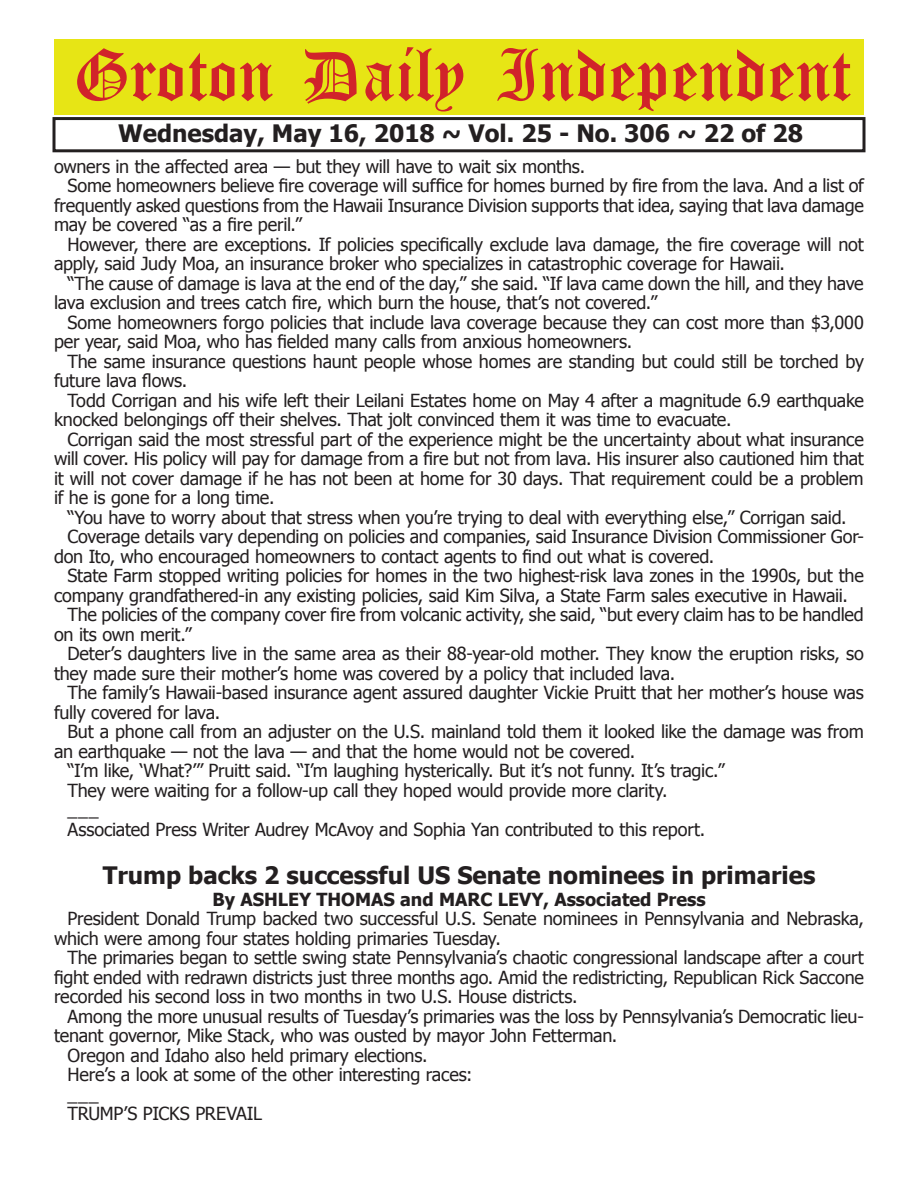
<style>
.page{position:relative;width:918px;height:1188px;background:#fff}
.page>*{position:absolute;margin:0;border:0;box-sizing:border-box;transform-origin:0 0}
.t1{font:54px "Old English Five";color:#d1232a}
.t2{font:700 24px "Tahoma";color:#231f20}
.t3{font:18px/19.5px "Tahoma";letter-spacing:-.015em;color:#231f20}
.t4{font:700 18px "Tahoma";color:#231f20}
</style>
<div class="page">
<div style="left:52px;top:117px;width:814px;height:35px;border:3px solid #231f20"></div>
<div style="left:54px;top:40px;width:810px;height:75px;background:#e7e515"></div>
<h1 class="t1" style="left:73px;top:50px;width:779px">Groton Daily Independent</h1>
<h2 class="t2" style="left:118px;top:116px;width:686px">Wednesday, May 16, 2018 ~ Vol. 25 - No. 306 ~ 22 of 28</h2>
<p class="t3" style="left:54px;top:156px;width:533px">owners in the affected area — but they will have to wait six months.</p>
<p class="t3" style="left:68px;top:175px;width:798px">Some homeowners believe fire coverage will suffice for homes burned by fire from the lava. And a list of</p>
<p class="t3" style="left:54px;top:195px;width:811px">frequently asked questions from the Hawaii Insurance Division supports that idea, saying that lava damage</p>
<p class="t3" style="left:54px;top:214px;width:249px">may be covered “as a fire peril.”</p>
<p class="t3" style="left:68px;top:234px;width:798px">However, there are exceptions. If policies specifically exclude lava damage, the fire coverage will not</p>
<p class="t3" style="left:54px;top:253px;width:733px">apply, said Judy Moa, an insurance broker who specializes in catastrophic coverage for Hawaii.</p>
<p class="t3" style="left:68px;top:273px;width:798px">“The cause of damage is lava at the end of the day,” she said. “If lava came down the hill, and they have</p>
<p class="t3" style="left:54px;top:292px;width:605px">lava exclusion and trees catch fire, which burn the house, that’s not covered.”</p>
<p class="t3" style="left:68px;top:312px;width:798px">Some homeowners forgo policies that include lava coverage because they can cost more than $3,000</p>
<p class="t3" style="left:54px;top:331px;width:580px">per year, said Moa, who has fielded many calls from anxious homeowners.</p>
<p class="t3" style="left:68px;top:351px;width:798px">The same insurance questions haunt people whose homes are standing but could still be torched by</p>
<p class="t3" style="left:54px;top:370px;width:135px">future lava flows.</p>
<p class="t3" style="left:68px;top:390px;width:798px">Todd Corrigan and his wife left their Leilani Estates home on May 4 after a magnitude 6.9 earthquake</p>
<p class="t3" style="left:54px;top:409px;width:679px">knocked belongings off their shelves. That jolt convinced them it was time to evacuate.</p>
<p class="t3" style="left:68px;top:429px;width:798px">Corrigan said the most stressful part of the experience might be the uncertainty about what insurance</p>
<p class="t3" style="left:54px;top:448px;width:811px">will cover. His policy will pay for damage from a fire but not from lava. His insurer also cautioned him that</p>
<p class="t3" style="left:54px;top:468px;width:811px">it will not cover damage if he has not been at home for 30 days. That requirement could be a problem</p>
<p class="t3" style="left:54px;top:487px;width:222px">if he is gone for a long time.</p>
<p class="t3" style="left:68px;top:507px;width:781px">“You have to worry about that stress when you’re trying to deal with everything else,” Corrigan said.</p>
<p class="t3" style="left:68px;top:526px;width:798px">Coverage details vary depending on policies and companies, said Insurance Division Commissioner Gor-</p>
<p class="t3" style="left:54px;top:546px;width:662px">don Ito, who encouraged homeowners to contact agents to find out what is covered.</p>
<p class="t3" style="left:68px;top:565px;width:798px">State Farm stopped writing policies for homes in the two highest-risk lava zones in the 1990s, but the</p>
<p class="t3" style="left:54px;top:585px;width:795px">company grandfathered-in any existing policies, said Kim Silva, a State Farm sales executive in Hawaii.</p>
<p class="t3" style="left:68px;top:604px;width:798px">The policies of the company cover fire from volcanic activity, she said, “but every claim has to be handled</p>
<p class="t3" style="left:54px;top:624px;width:139px">on its own merit.”</p>
<p class="t3" style="left:68px;top:643px;width:798px">Deter’s daughters live in the same area as their 88-year-old mother. They know the eruption risks, so</p>
<p class="t3" style="left:54px;top:663px;width:623px">they made sure their mother’s home was covered by a policy that included lava.</p>
<p class="t3" style="left:68px;top:682px;width:798px">The family’s Hawaii-based insurance agent assured daughter Vickie Pruitt that her mother’s house was</p>
<p class="t3" style="left:54px;top:702px;width:168px">fully covered for lava.</p>
<p class="t3" style="left:68px;top:721px;width:798px">But a phone call from an adjuster on the U.S. mainland told them it looked like the damage was from</p>
<p class="t3" style="left:54px;top:741px;width:583px">an earthquake — not the lava — and that the home would not be covered.</p>
<p class="t3" style="left:68px;top:760px;width:659px">“I’m like, ‘What?’” Pruitt said. “I’m laughing hysterically. But it’s not funny. It’s tragic.”</p>
<p class="t3" style="left:68px;top:780px;width:602px">They were waiting for a follow-up call they hoped would provide more clarity.</p>
<p class="t3" style="left:68px;top:799px;width:33px">___</p>
<p class="t3" style="left:68px;top:819px;width:639px">Associated Press Writer Audrey McAvoy and Sophia Yan contributed to this report.</p>
<h2 class="t2" style="left:103px;top:859px;width:714px">Trump backs 2 successful US Senate nominees in primaries</h2>
<p class="t4" style="left:212px;top:887px;width:495px">By ASHLEY THOMAS and MARC LEVY, Associated Press</p>
<p class="t3" style="left:54px;top:908px;width:811px;text-indent:14px">President Donald Trump backed two successful U.S. Senate nominees in Pennsylvania and Nebraska, which were among four states holding primaries Tuesday.</p>
<p class="t3" style="left:54px;top:947px;width:811px;text-align:justify;text-indent:14px">The primaries began to settle swing state Pennsylvania’s chaotic congressional landscape after a court fight ended with redrawn districts just three months ago. Amid the redistricting, Republican Rick Saccone recorded his second loss in two months in two U.S. House districts.</p>
<p class="t3" style="left:68px;top:1006px;width:798px">Among the more unusual results of Tuesday’s primaries was the loss by Pennsylvania’s Democratic lieu-</p>
<p class="t3" style="left:54px;top:1025px;width:565px">tenant governor, Mike Stack, who was ousted by mayor John Fetterman.</p>
<p class="t3" style="left:68px;top:1045px;width:362px">Oregon and Idaho also held primary elections.</p>
<p class="t3" style="left:68px;top:1064px;width:406px">Here’s a look at some of the other interesting races:</p>
<p class="t3" style="left:68px;top:1084px;width:33px">___</p>
<p class="t3" style="left:68px;top:1103px;width:196px">TRUMP’S PICKS PREVAIL</p>
</div>
